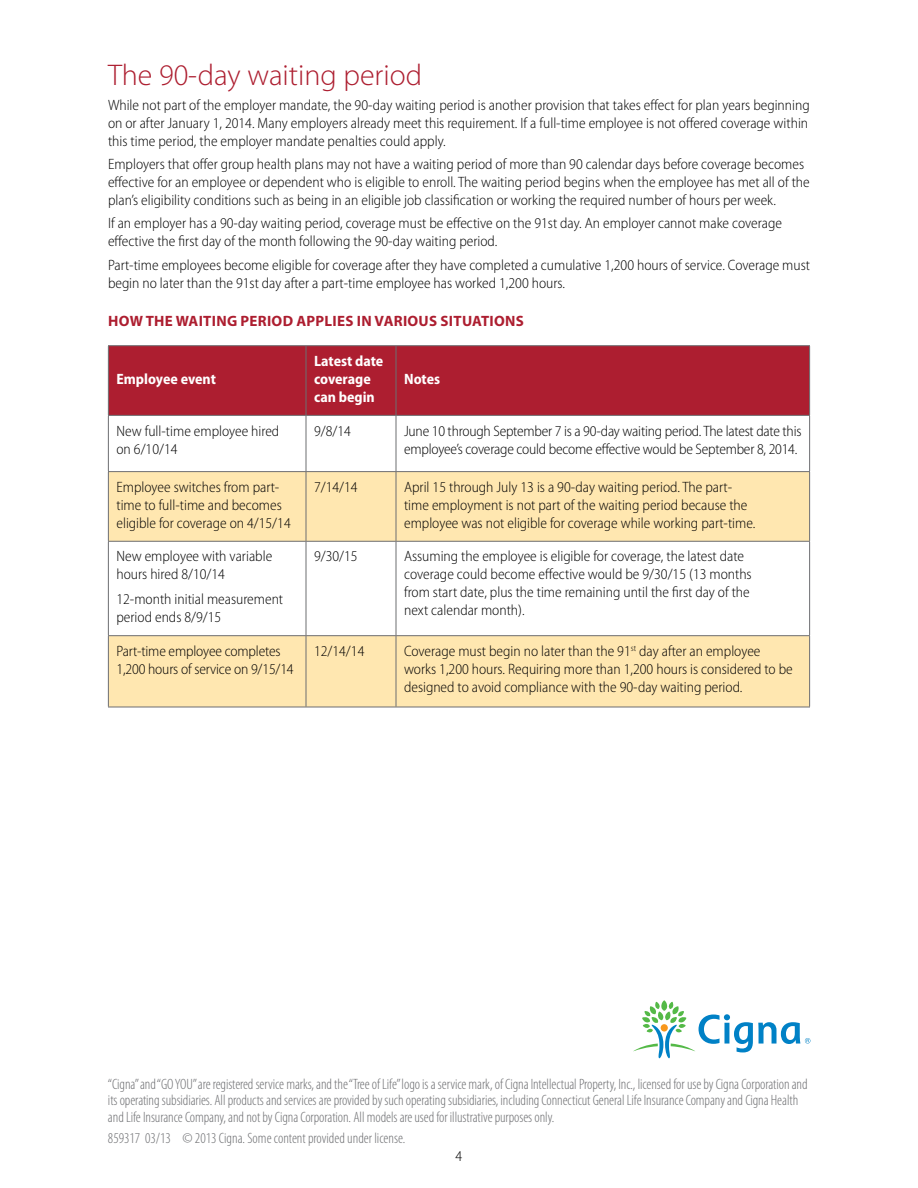
<style>
.page{position:relative;width:918px;height:1188px;background:#fff}
.page>*{position:absolute;margin:0;border:0;box-sizing:border-box;transform-origin:0 0}
.t1{font:300 30px "Myriad Pro";color:#ad1e30}
.t2{font:300 semi-condensed 15px/18px "Myriad Pro";color:#000}
.t3{font:300 condensed 15px/16.5px "Myriad Pro";letter-spacing:-.005em;color:#6d6e71}
.t4{font:700 15px "Myriad Pro";letter-spacing:.02em;color:#ad1e30}
.t5{font:700 semi-condensed 15px/18px "Myriad Pro";color:#fff}
</style>
<div class="page">
<div style="left:109px;top:346px;width:700px;height:69px;background:#ad1e30"></div>
<svg style="left:109px;top:472px;width:700px;height:235px;fill:#ffe7b0"></svg>
<hr style="left:108px;top:345px;width:198px;height:1px;background:#6d6e71">
<hr style="left:108px;top:346px;width:1px;height:69px;background:#6d6e71">
<hr style="left:306px;top:345px;width:90px;height:1px;background:#6d6e71">
<hr style="left:306px;top:346px;width:1px;height:69px;background:#6d6e71">
<hr style="left:396px;top:345px;width:414px;height:1px;background:#6d6e71">
<hr style="left:396px;top:346px;width:1px;height:69px;background:#6d6e71">
<hr style="left:809px;top:346px;width:1px;height:69px;background:#6d6e71">
<hr style="left:108px;top:415px;width:198px;height:1px;background:#6d6e71">
<hr style="left:108px;top:416px;width:1px;height:55px;background:#6d6e71">
<hr style="left:306px;top:415px;width:90px;height:1px;background:#6d6e71">
<hr style="left:306px;top:416px;width:1px;height:55px;background:#6d6e71">
<hr style="left:396px;top:415px;width:414px;height:1px;background:#6d6e71">
<hr style="left:396px;top:416px;width:1px;height:55px;background:#6d6e71">
<hr style="left:809px;top:416px;width:1px;height:55px;background:#6d6e71">
<hr style="left:108px;top:471px;width:198px;height:1px;background:#6d6e71">
<hr style="left:108px;top:472px;width:1px;height:69px;background:#6d6e71">
<hr style="left:306px;top:471px;width:90px;height:1px;background:#6d6e71">
<hr style="left:306px;top:472px;width:1px;height:69px;background:#6d6e71">
<hr style="left:396px;top:471px;width:414px;height:1px;background:#6d6e71">
<hr style="left:396px;top:472px;width:1px;height:69px;background:#6d6e71">
<hr style="left:809px;top:472px;width:1px;height:69px;background:#6d6e71">
<hr style="left:108px;top:541px;width:198px;height:1px;background:#6d6e71">
<hr style="left:108px;top:542px;width:1px;height:93px;background:#6d6e71">
<hr style="left:306px;top:541px;width:90px;height:1px;background:#6d6e71">
<hr style="left:306px;top:542px;width:1px;height:93px;background:#6d6e71">
<hr style="left:396px;top:541px;width:414px;height:1px;background:#6d6e71">
<hr style="left:396px;top:542px;width:1px;height:93px;background:#6d6e71">
<hr style="left:809px;top:542px;width:1px;height:93px;background:#6d6e71">
<hr style="left:108px;top:635px;width:198px;height:1px;background:#6d6e71">
<hr style="left:108px;top:636px;width:1px;height:71px;background:#6d6e71">
<hr style="left:306px;top:635px;width:90px;height:1px;background:#6d6e71">
<hr style="left:306px;top:636px;width:1px;height:71px;background:#6d6e71">
<hr style="left:396px;top:635px;width:414px;height:1px;background:#6d6e71">
<hr style="left:396px;top:636px;width:1px;height:71px;background:#6d6e71">
<hr style="left:809px;top:636px;width:1px;height:71px;background:#6d6e71">
<hr style="left:108px;top:707px;width:198px;height:1px;background:#6d6e71">
<hr style="left:306px;top:707px;width:90px;height:1px;background:#6d6e71">
<hr style="left:396px;top:707px;width:414px;height:1px;background:#6d6e71">
<svg style="left:633px;top:1000px;width:177px;height:58px"></svg>
<h1 class="t1" style="left:108px;top:58px;width:316px">The 90-day waiting period</h1>
<p class="t2" style="left:108px;top:96px;width:703px;text-align:justify">While not part of the employer mandate, the 90-day waiting period is another provision that takes effect for plan years beginning on or after January 1, 2014. Many employers already meet this requirement. If a full-time employee is not offered coverage within this time period, the employer mandate penalties could apply.</p>
<p class="t2" style="left:108px;top:155px;width:703px">Employers that offer group health plans may not have a waiting period of more than 90 calendar days before coverage becomes effective for an employee or dependent who is eligible to enroll. The waiting period begins when the employee has met all of the plan’s eligibility conditions such as being in an eligible job classification or working the required number of hours per week.</p>
<p class="t2" style="left:108px;top:215px;width:676px">If an employer has a 90-day waiting period, coverage must be effective on the 91st day. An employer cannot make coverage effective the first day of the month following the 90-day waiting period.</p>
<p class="t2" style="left:108px;top:256px;width:704px">Part-time employees become eligible for coverage after they have completed a cumulative 1,200 hours of service. Coverage must begin no later than the 91st day after a part-time employee has worked 1,200 hours.</p>
<p class="t4" style="left:108px;top:311px;width:417px">HOW THE WAITING PERIOD APPLIES IN VARIOUS SITUATIONS</p>
<p class="t5" style="left:116px;top:370px;width:101px">Employee event</p>
<p class="t5" style="left:314px;top:352px;width:71px">Latest date coverage can begin</p>
<p class="t5" style="left:404px;top:370px;width:38px">Notes</p>
<p class="t2" style="left:116px;top:422px;width:164px">New full-time employee hired on 6/10/14</p>
<p class="t2" style="left:314px;top:422px;width:38px">9/8/14</p>
<p class="t2" style="left:404px;top:422px;width:399px">June 10 through September 7 is a 90-day waiting period. The latest date this employee’s coverage could become effective would be September 8, 2014.</p>
<p class="t2" style="left:116px;top:478px;width:176px">Employee switches from part&shy;time to full-time and becomes eligible for coverage on 4/15/14</p>
<p class="t2" style="left:314px;top:478px;width:45px">7/14/14</p>
<p class="t2" style="left:404px;top:478px;width:353px">April 15 through July 13 is a 90-day waiting period. The part&shy;time employment is not part of the waiting period because the employee was not eligible for coverage while working part-time.</p>
<p class="t2" style="left:116px;top:548px;width:157px">New employee with variable hours hired 8/10/14</p>
<p class="t2" style="left:116px;top:591px;width:168px">12-month initial measurement period ends 8/9/15</p>
<p class="t2" style="left:314px;top:548px;width:45px">9/30/15</p>
<p class="t2" style="left:404px;top:548px;width:349px">Assuming the employee is eligible for coverage, the latest date coverage could become effective would be 9/30/15 (13 months from start date, plus the time remaining until the first day of the next calendar month).</p>
<p class="t2" style="left:116px;top:642px;width:179px">Part-time employee completes<br>1,200 hours of service on 9/15/14</p>
<p class="t2" style="left:314px;top:642px;width:52px">12/14/14</p>
<p class="t2" style="left:404px;top:642px;width:390px">Coverage must begin no later than the 91<sup>st</sup> day after an employee works 1,200 hours. Requiring more than 1,200 hours is considered to be designed to avoid compliance with the 90-day waiting period.</p>
<p class="t3" style="left:108px;top:1076px;width:701px">“Cigna” and “GO YOU” are registered service marks, and the “Tree of Life” logo is a service mark, of Cigna Intellectual Property, Inc., licensed for use by Cigna Corporation and its operating subsidiaries. All products and services are provided by such operating subsidiaries, including Connecticut General Life Insurance Company and Cigna Health and Life Insurance Company, and not by Cigna Corporation. All models are used for illustrative purposes only.</p>
<p class="t3" style="left:108px;top:1131px;width:299px">859317 03/13 © 2013 Cigna. Some content provided under license.</p>
<p class="t2" style="left:456px;top:1148px;width:8px">4</p>
</div>
